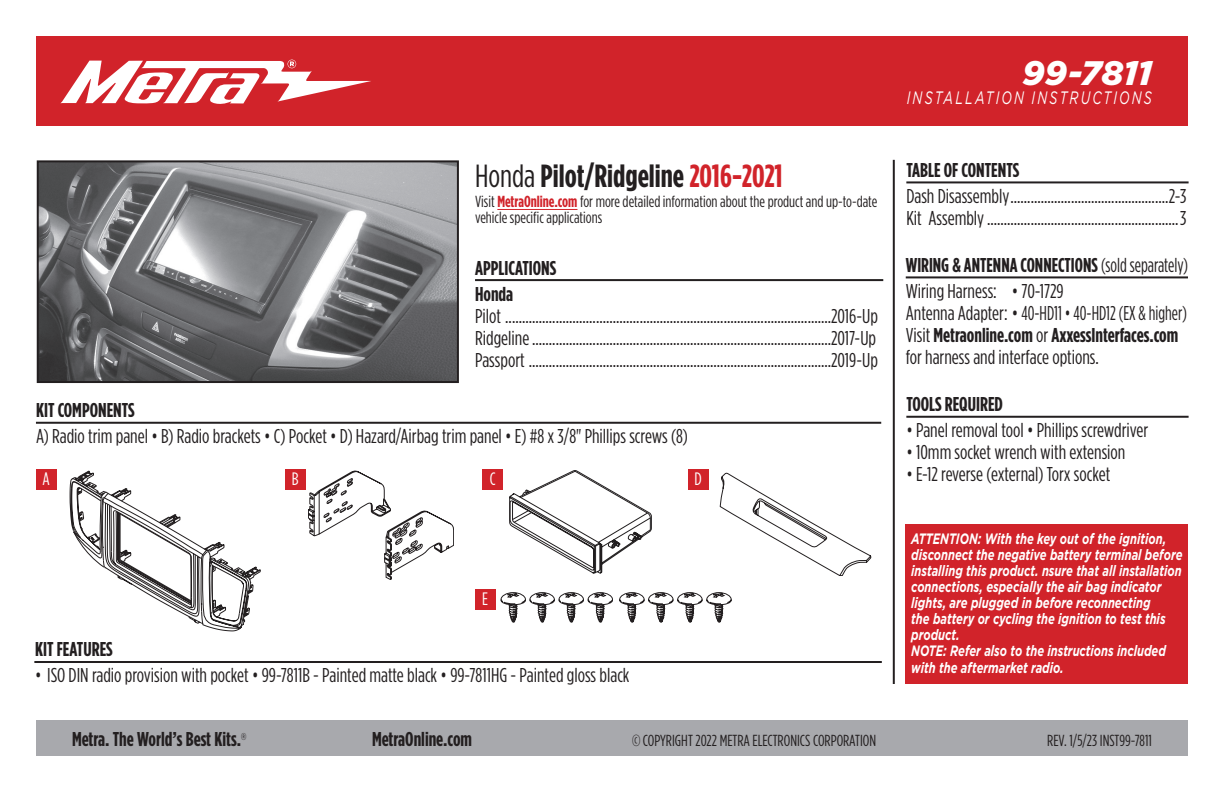
<style>
.page{position:relative;width:1224px;height:792px;background:#fff}
.page>*{position:absolute;margin:0;border:0;box-sizing:border-box;transform-origin:0 0}
.t1{font:italic 900 34px "Gotham";letter-spacing:-.015em;color:#fff}
.t2{font:700 32px "Gotham Condensed";color:#231f20}
.t3{font:20px/22px "Gotham Condensed";color:#231f20}
.t4{font:700 20px/26.6px "Gotham Condensed";color:#231f20}
.t5{font:20px/26px "Gotham Condensed";color:#231f20;scale:.9 1}
.t6{font:italic 18px "Gotham";letter-spacing:.165em;color:#fff;scale:.7 1}
.t7{font:18px "Gotham Condensed";color:#fff}
.t8{font:16px/16px "Gotham Condensed";color:#231f20}
.t9{font:italic 700 15px/16px "Gotham";color:#fff;scale:.74 1}
.s1{font-weight:400}
.s2{color:#d1232a}
.s3{font-weight:700;color:#d1232a}
.s4{font-weight:700}
</style>
<div class="page">
<div style="left:36px;top:720px;width:1152px;height:36px;background:#a8a9ad"></div>
<hr style="left:893px;top:160px;width:2px;height:524px;background:#231f20">
<div style="left:36px;top:36px;width:1152px;height:90px;background:#d1232a"></div>
<svg style="left:60px;top:60px;width:311px;height:44px"></svg>
<div style="left:906px;top:524px;width:282px;height:160px;background:#d1232a"></div>
<div style="left:36px;top:470px;width:21px;height:20px;background:#d1232a"></div>
<div style="left:285px;top:470px;width:21px;height:20px;background:#d1232a"></div>
<div style="left:483px;top:470px;width:20px;height:20px;background:#d1232a"></div>
<div style="left:688px;top:470px;width:21px;height:20px;background:#d1232a"></div>
<div style="left:475px;top:589px;width:20px;height:21px;background:#d1232a"></div>
<svg style="left:501px;top:592px;width:112px;height:31px"></svg>
<svg style="left:620px;top:592px;width:111px;height:31px"></svg>
<svg style="left:70px;top:471px;width:191px;height:160px"></svg>
<svg style="left:308px;top:471px;width:146px;height:109px"></svg>
<svg style="left:509px;top:470px;width:143px;height:103px"></svg>
<hr style="left:36px;top:422px;width:845px;height:2px;background:#231f20">
<hr style="left:906px;top:416px;width:283px;height:2px;background:#231f20">
<hr style="left:906px;top:276px;width:282px;height:2px;background:#231f20">
<hr style="left:906px;top:181px;width:283px;height:2px;background:#231f20">
<svg style="left:720px;top:473px;width:151px;height:103px"></svg>
<hr style="left:34px;top:661px;width:848px;height:2px;background:#231f20">
<img style="left:40px;top:163px;width:416px;height:217px">
<div style="left:37px;top:160px;width:422px;height:223px;border:2px solid #231f20"></div>
<hr style="left:475px;top:279px;width:408px;height:2px;background:#231f20">
<hr style="left:497px;top:209px;width:80px;height:1px;background:#d1232a">
<h1 class="t1" style="left:1023px;top:53px;width:131px">99-7811</h1>
<h2 class="t2" style="left:475px;top:158px;width:309px"><span class="s1">Honda</span> Pilot/Ridgeline <span class="s2">2016-2021</span></h2>
<p class="t8" style="left:475px;top:194px;width:404px">Visit <span class="s3">MetraOnline.com</span> for more detailed information about the product and up-to-date vehicle specific applications</p>
<p class="t4" style="left:475px;top:254px;width:83px">APPLICATIONS<br>Honda</p>
<p class="t3" style="left:475px;top:305px;width:404px;text-align:justify">Pilot .................................................................................................2016-Up Ridgeline.........................................................................................2017-Up Passport ..........................................................................................2019-Up</p>
<p class="t4" style="left:36px;top:396px;width:100px">KIT COMPONENTS</p>
<p class="t3" style="left:36px;top:425px;width:653px">A) Radio trim panel • B) Radio brackets • C) Pocket • D) Hazard/Airbag trim panel • E) #8 x 3/8" Phillips screws (8)</p>
<p class="t7" style="left:43px;top:469px;width:9px">A</p>
<p class="t7" style="left:292px;top:469px;width:8px">B</p>
<p class="t7" style="left:490px;top:469px;width:7px">C</p>
<p class="t7" style="left:695px;top:469px;width:9px">D</p>
<p class="t7" style="left:482px;top:589px;width:7px">E</p>
<p class="t4" style="left:35px;top:635px;width:79px">KIT FEATURES</p>
<p class="t3" style="left:35px;top:664px;width:596px">• ISO DIN radio provision with pocket • 99-7811B - Painted matte black • 99-7811HG - Painted gloss black</p>
<p class="t6" style="left:907px;top:88px;width:352px">INSTALLATION INSTRUCTIONS</p>
<p class="t4" style="left:906px;top:156px;width:115px">TABLE OF CONTENTS</p>
<p class="t3" style="left:906px;top:184px;width:282px">Dash Disassembly...............................................2-3<br>Kit Assembly.........................................................3</p>
<p class="t5" style="left:906px;top:252px;width:315px"><span class="s4">WIRING &amp; ANTENNA CONNECTIONS</span> (sold separately)<br>Wiring Harness: • 70-1729</p>
<p class="t3" style="left:906px;top:302px;width:283px">Antenna Adapter: • 40-HD11 • 40-HD12 (EX &amp; higher)<br>Visit <span class="s4">Metraonline.com</span> or <span class="s4">AxxessInterfaces.com </span>for harness and interface options.</p>
<p class="t4" style="left:906px;top:390px;width:98px">TOOLS REQUIRED</p>
<p class="t3" style="left:906px;top:419px;width:243px">• Panel removal tool • Phillips screwdriver</p>
<p class="t3" style="left:906px;top:441px;width:221px">• 10mm socket wrench with extension</p>
<p class="t3" style="left:906px;top:463px;width:205px">• E-12 reverse (external) Torx socket</p>
<p class="t9" style="left:911px;top:531px;width:368px">ATTENTION: With the key out of the ignition, disconnect the negative battery terminal before installing this product. nsure that all installation connections, especially the air bag indicator lights, are plugged in before reconnecting<br>the battery or cycling the ignition to test this product.<br>NOTE: Refer also to the instructions included with the aftermarket radio.</p>
<p class="t4" style="left:72px;top:726px;width:176px">Metra. The World’s Best Kits.<sup>®</sup></p>
<p class="t4" style="left:372px;top:726px;width:102px">MetraOnline.com</p>
<p class="t8" style="left:632px;top:733px;width:246px">© COPYRIGHT 2022 METRA ELECTRONICS CORPORATION</p>
<p class="t8" style="left:1047px;top:733px;width:106px">REV. 1/5/23 INST99-7811</p>
</div>
